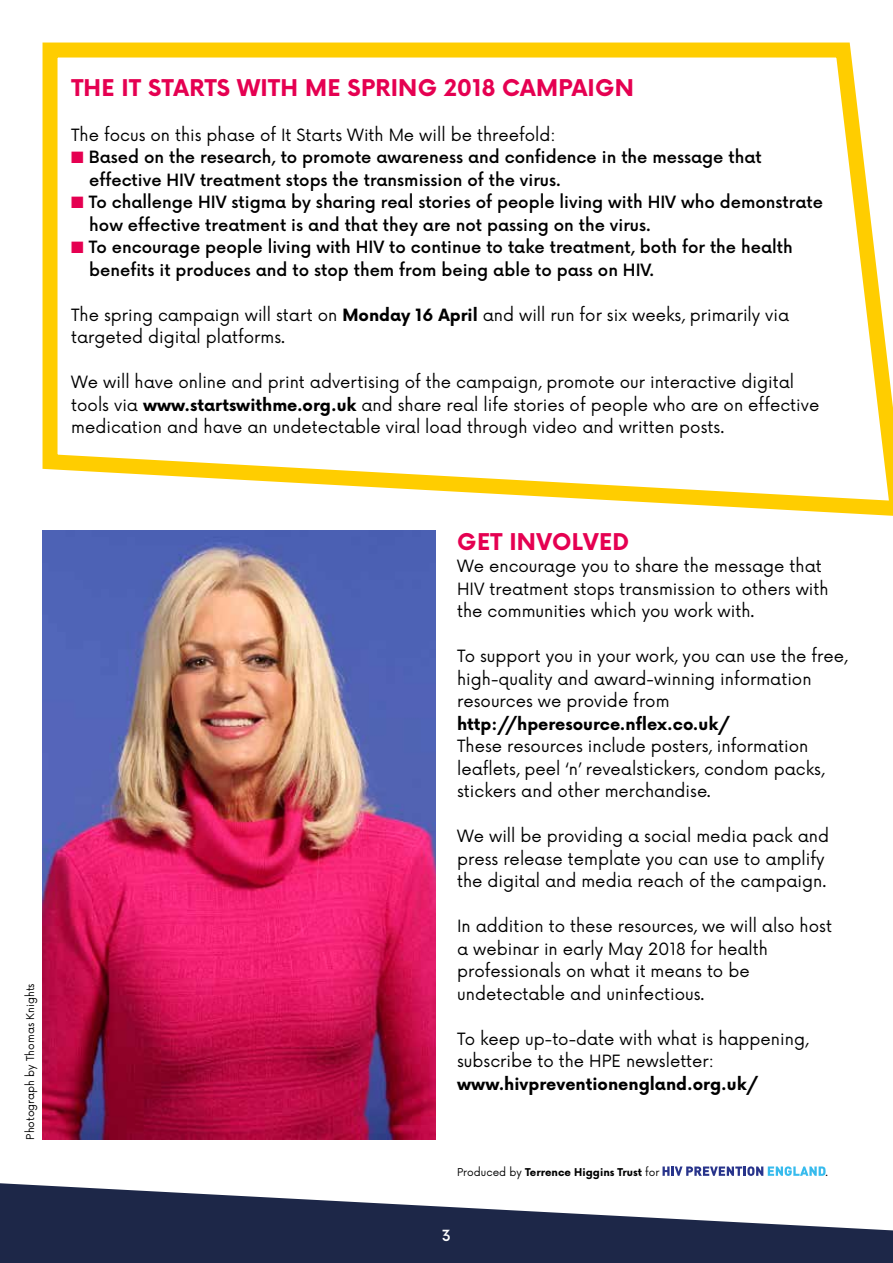
<style>
.page{position:relative;width:893px;height:1263px;background:#fff}
.page>*{position:absolute;margin:0;border:0;box-sizing:border-box;transform-origin:0 0}
.t1{font:700 22.5px "Now";letter-spacing:.01em;color:#e50051}
.t2{font:16.5px/22.5px "Now";color:#000}
.t3{font:500 16.5px/22.5px "Now";color:#000}
.t4{font:700 16.5px "Now";color:#000}
.t5{font:500 15px "Now";color:#fff}
.t6{font:700 10.5px "Now";color:#000}
.t7{font:10.5px "Now";color:#000}
.s1{color:#e50051}
.s2{font-weight:700}
.s3{font-weight:400}
</style>
<div class="page">
<svg style="left:0;top:1183px;width:893px;height:80px;fill:#1d2748"></svg>
<svg style="left:42px;top:42px;width:851px;height:474px"></svg>
<img style="left:43px;top:530px;width:393px;height:609px">
<svg style="left:662px;top:1166px;width:164px;height:10px"></svg>
<h1 class="t1" style="left:71px;top:71px;width:564px">THE IT STARTS WITH ME SPRING 2018 CAMPAIGN</h1>
<p class="t2" style="left:71px;top:122px;width:486px">The focus on this phase of It Starts With Me will be threefold:</p>
<p class="t3" style="left:89px;top:145px;width:674px;text-indent:-18px"><span class="s1">■</span> Based on the research, to promote awareness and confidence in the message that effective HIV treatment stops the transmission of the virus.</p>
<p class="t3" style="left:89px;top:190px;width:735px;text-indent:-18px"><span class="s1">■</span> To challenge HIV stigma by sharing real stories of people living with HIV who demonstrate how effective treatment is and that they are not passing on the virus.</p>
<p class="t3" style="left:89px;top:235px;width:705px;text-indent:-18px"><span class="s1">■</span> To encourage people living with HIV to continue to take treatment, both for the health benefits it produces and to stop them from being able to pass on HIV.</p>
<p class="t2" style="left:71px;top:302px;width:720px">The spring campaign will start on <span class="s2">Monday 16 April</span> and will run for six weeks, primarily via targeted digital platforms.</p>
<p class="t2" style="left:71px;top:370px;width:750px">We will have online and print advertising of the campaign, promote our interactive digital tools via <span class="s2">www.startswithme.org.uk</span> and share real life stories of people who are on effective medication and have an undetectable viral load through video and written posts.</p>
<p class="t7" style="left:22px;top:1140px;width:158px;rotate:-90deg">Photograph by Thomas Knights</p>
<h1 class="t1" style="left:457px;top:525px;width:173px">GET INVOLVED</h1>
<p class="t2" style="left:457px;top:554px;width:373px">We encourage you to share the message that<br>HIV treatment stops transmission to others with the communities which you work with.</p>
<p class="t2" style="left:457px;top:644px;width:392px">To support you in your work, you can use the free, high-quality and award-winning information resources we provide from</p>
<p class="t4" style="left:457px;top:712px;width:274px">http://hperesource.nflex.co.uk/</p>
<p class="t2" style="left:457px;top:734px;width:369px">These resources include posters, information leaflets, peel ‘n’ revealstickers, condom packs, stickers and other merchandise.</p>
<p class="t2" style="left:457px;top:824px;width:373px">We will be providing a social media pack and press release template you can use to amplify the digital and media reach of the campaign.</p>
<p class="t2" style="left:457px;top:914px;width:376px">In addition to these resources, we will also host a webinar in early May 2018 for health professionals on what it means to be undetectable and uninfectious.</p>
<p class="t2" style="left:457px;top:1026px;width:353px">To keep up-to-date with what is happening, subscribe to the HPE newsletter:</p>
<p class="t4" style="left:457px;top:1072px;width:303px">www.hivpreventionengland.org.uk/</p>
<p class="t6" style="left:457px;top:1164px;width:204px"><span class="s3">Produced by</span> Terrence Higgins Trust <span class="s3">for</span></p>
<p class="t7" style="left:825px;top:1163px;width:4px">.</p>
<p class="t5" style="left:442px;top:1224px;width:11px">3</p>
</div>
